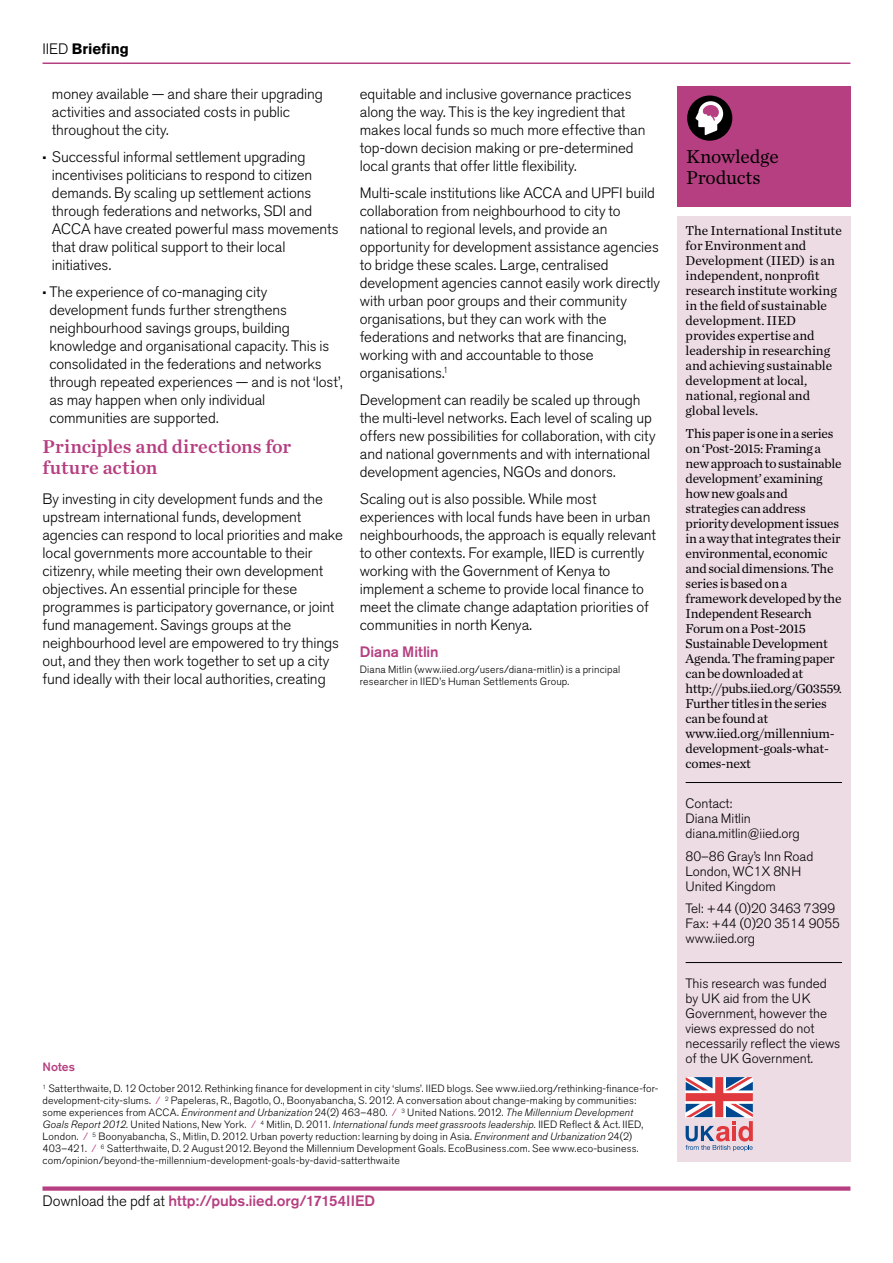
<style>
.page{position:relative;width:893px;height:1263px;background:#fff}
.page>*{position:absolute;margin:0;border:0;box-sizing:border-box;transform-origin:0 0}
.t1{font:19.5px/21px "Chronicle Text G1 Semi";color:#b63f81}
.t2{font:19.5px/20.7px "Chronicle Text G1";letter-spacing:-.01em;color:#000}
.t3{font:300 15px/18px "Akzidenz Grotesk BE";letter-spacing:-.005em;color:#000}
.t4{font:500 15px "Akzidenz Grotesk BE";color:#b63f81}
.t5{font:700 15px "Akzidenz Grotesk BE";letter-spacing:-.005em;color:#000}
.t6{font:13.5px/15px "Chronicle Text G1";letter-spacing:-.02em;color:#000}
.t7{font:300 13.5px/15px "Akzidenz Grotesk BE";letter-spacing:-.005em;color:#000}
.t8{font:500 12px "Akzidenz Grotesk BE";letter-spacing:.005em;color:#b63f81}
.t9{font:300 10.5px/12px "Akzidenz Grotesk BE";letter-spacing:.015em;color:#000}
.s1{font-weight:300}
.s2{font-size:12px}
.s3{color:#b63f81}
.s4{font-style:italic}
.s5{font-weight:300;color:#000}
</style>
<div class="page">
<div style="left:677px;top:86px;width:173px;height:121px;background:#b63f81"></div>
<div style="left:687px;top:95px;width:45px;height:46px;background:#000;border-radius:50%"></div>
<svg style="left:695px;top:101px;width:28px;height:34px"></svg>
<div style="left:677px;top:216px;width:173px;height:945px;background:#eedce4"></div>
<hr style="left:686px;top:782px;width:156px;height:1px;background:#000">
<hr style="left:686px;top:962px;width:156px;height:1px;background:#000">
<hr style="left:43px;top:63px;width:807px;height:1px;background:#b63f81">
<div style="left:43px;top:1186px;width:807px;height:5px;background:#b63f81"></div>
<svg style="left:686px;top:1077px;width:67px;height:74px"></svg>
<p class="t5" style="left:43px;top:40px;width:88px"><span class="s1">IIED</span> Briefing</p>
<p class="t3" style="left:52px;top:85px;width:273px">money available — and share their upgrading activities and associated costs in public throughout the city.</p>
<p class="t3" style="left:52px;top:148px;width:288px;text-indent:-9px"><span class="s2">•</span> Successful informal settlement upgrading incentivises politicians to respond to citizen demands. By scaling up settlement actions through federations and networks, SDI and ACCA have created powerful mass movements that draw political support to their local initiatives.</p>
<p class="t3" style="left:49px;top:283px;width:295px;text-indent:-7px"><span class="s2">•</span> The experience of co-managing city development funds further strengthens neighbourhood savings groups, building knowledge and organisational capacity. This is consolidated in the federations and networks through repeated experiences — and is not ‘lost’, as may happen when only individual communities are supported.</p>
<h1 class="t1" style="left:43px;top:435px;width:250px">Principles and directions for future action</h1>
<p class="t3" style="left:43px;top:490px;width:302px">By investing in city development funds and the upstream international funds, development agencies can respond to local priorities and make local governments more accountable to their citizenry, while meeting their own development objectives. An essential principle for these programmes is participatory governance, or joint fund management. Savings groups at the neighbourhood level are empowered to try things out, and they then work together to set up a city fund ideally with their local authorities, creating</p>
<p class="t3" style="left:360px;top:85px;width:287px">equitable and inclusive governance practices along the way. This is the key ingredient that makes local funds so much more effective than top-down decision making or pre-determined local grants that offer little flexibility.</p>
<p class="t3" style="left:360px;top:184px;width:302px">Multi-scale institutions like ACCA and UPFI build collaboration from neighbourhood to city to national to regional levels, and provide an opportunity for development assistance agencies to bridge these scales. Large, centralised development agencies cannot easily work directly with urban poor groups and their community organisations, but they can work with the federations and networks that are financing, working with and accountable to those organisations.<sup>1</sup></p>
<p class="t3" style="left:360px;top:391px;width:297px">Development can readily be scaled up through the multi-level networks. Each level of scaling up offers new possibilities for collaboration, with city and national governments and with international development agencies, NGOs and donors.</p>
<p class="t3" style="left:360px;top:490px;width:298px">Scaling out is also possible. While most experiences with local funds have been in urban neighbourhoods, the approach is equally relevant to other contexts. For example, IIED is currently working with the Government of Kenya to implement a scheme to provide local finance to meet the climate change adaptation priorities of communities in north Kenya.</p>
<p class="t4" style="left:360px;top:643px;width:80px">Diana Mitlin</p>
<p class="t9" style="left:360px;top:664px;width:262px">Diana Mitlin (www.iied.org/users/diana-mitlin) is a principal researcher in IIED’s Human Settlements Group.</p>
<p class="t8" style="left:43px;top:1059px;width:34px">Notes</p>
<p class="t9" style="left:43px;top:1083px;width:617px"><sup>1</sup> Satterthwaite, D. 12 October 2012. Rethinking finance for development in city ‘slums’. IIED blogs. See www.iied.org/rethinking-finance-for&shy;development-city-slums. <span class="s3">/</span> <sup>2</sup> Papeleras, R., Bagotlo, O., Boonyabancha, S. 2012. A conversation about change-making by communities: some experiences from ACCA. <span class="s4">Environment and Urbanization</span> 24(2) 463–480. <span class="s3">/</span> <sup>3</sup> United Nations. 2012. <span class="s4">The Millennium Development Goals Report 2012.</span> United Nations, New York. <span class="s3">/</span> <sup>4</sup> Mitlin, D. 2011. <span class="s4">International funds meet grassroots leadership.</span> IIED Reflect &amp; Act. IIED, London. <span class="s3">/</span> <sup>5</sup> Boonyabancha, S., Mitlin, D. 2012. Urban poverty reduction: learning by doing in Asia. <span class="s4">Environment and Urbanization</span> 24(2)<br>403–421. <span class="s3">/</span> <sup>6</sup> Satterthwaite, D. 2 August 2012. Beyond the Millennium Development Goals. EcoBusiness.com. See www.eco-business. com/opinion/beyond-the-millennium-development-goals-by-david-satterthwaite</p>
<p class="t4" style="left:43px;top:1192px;width:334px"><span class="s5">Download the pdf at</span> http://pubs.iied.org/17154IIED</p>
<h1 class="t2" style="left:686px;top:145px;width:94px">Knowledge<br>Products</h1>
<p class="t6" style="left:686px;top:223px;width:158px">The International Institute for Environment and<br>Development (IIED) is an independent, nonprofit research institute working in the field of sustainable development. IIED provides expertise and leadership in researching and achieving sustainable development at local, national, regional and global levels.</p>
<p class="t6" style="left:686px;top:425px;width:158px">This paper is one in a series on ‘Post-2015: Framing a new approach to sustainable development’ examining how new goals and strategies can address priority development issues in a way that integrates their environmental, economic and social dimensions. The series is based on a framework developed by the<br>Independent Research<br>Forum on a Post-2015<br>Sustainable Development<br>Agenda. The framing paper can be downloaded at http://pubs.iied.org/G03559.<br>Further titles in the series can be found at www.iied.org/millennium&shy;development-goals-what&shy;comes-next</p>
<p class="t7" style="left:686px;top:796px;width:116px">Contact:<br>Diana Mitlin diana.mitlin@iied.org</p>
<p class="t7" style="left:686px;top:849px;width:129px">80–86 Gray’s Inn Road<br>London, WC1X 8NH<br>United Kingdom</p>
<p class="t7" style="left:686px;top:901px;width:156px">Tel: +44 (0)20 3463 7399<br>Fax: +44 (0)20 3514 9055 www.iied.org</p>
<p class="t7" style="left:686px;top:976px;width:156px">This research was funded by UK aid from the UK<br>Government, however the views expressed do not necessarily reflect the views of the UK Government.</p>
</div>
